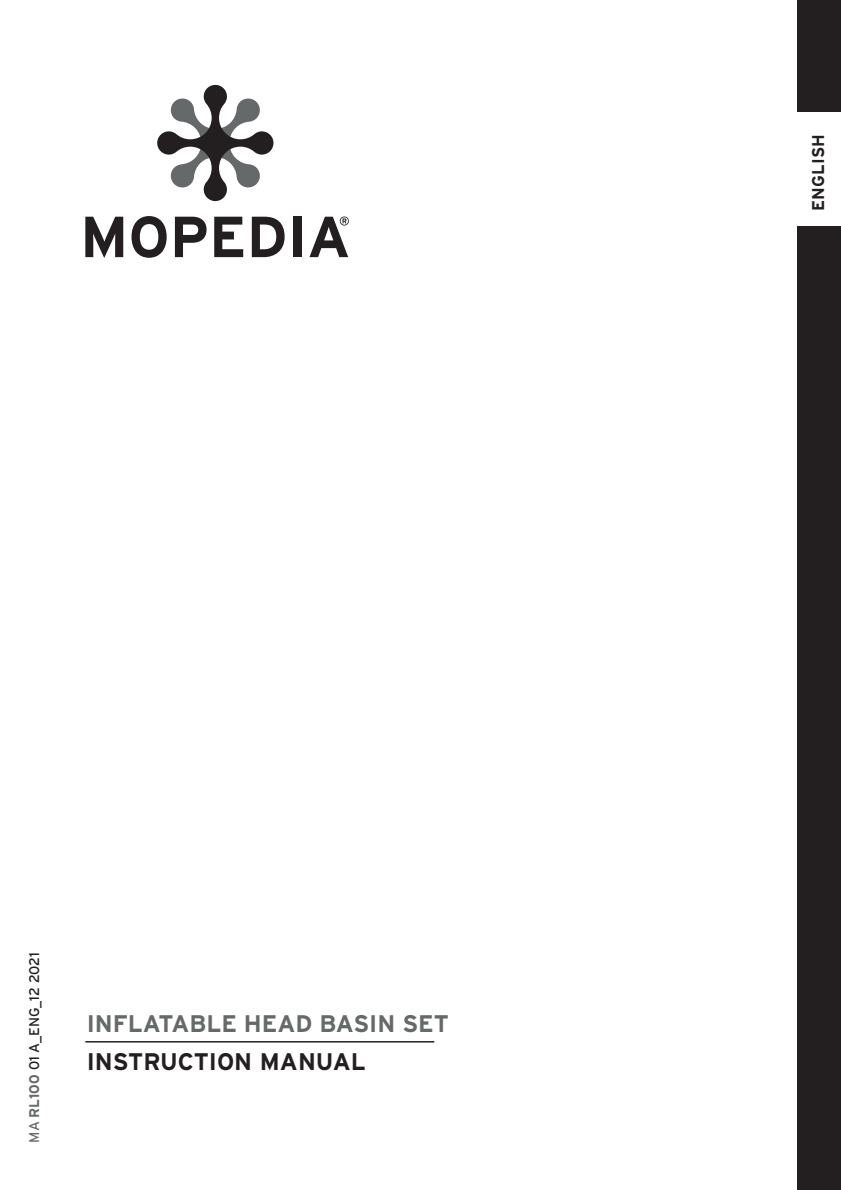
<style>
.page{position:relative;width:841px;height:1190px;background:#fff}
.page>*{position:absolute;margin:0;border:0;box-sizing:border-box;transform-origin:0 0}
.t1{font:700 24px "Interstate";color:#65696a}
.t2{font:700 24px "Interstate";color:#231f20}
.t3{font:700 17px "Interstate";letter-spacing:.005em;color:#231f20}
.t4{font:14px "Interstate";color:#231f20}
.s1{color:#65696a}
.s2{font-weight:700;color:#65696a}
</style>
<div class="page">
<hr style="left:85px;top:1041px;width:349px;height:2px;background:#231f20">
<svg style="left:157px;top:85px;width:116px;height:116px"></svg>
<svg style="left:85px;top:217px;width:38px;height:41px"></svg>
<svg style="left:131px;top:216px;width:36px;height:42px"></svg>
<svg style="left:175px;top:217px;width:31px;height:40px"></svg>
<svg style="left:214px;top:217px;width:29px;height:40px"></svg>
<svg style="left:252px;top:217px;width:32px;height:40px"></svg>
<div style="left:293px;top:217px;width:8px;height:40px;background:#231f20"></div>
<svg style="left:309px;top:216px;width:40px;height:41px"></svg>
<div style="left:796px;top:0;width:44px;height:1190px;background:#231f20"></div>
<div style="left:791px;top:113px;width:49px;height:113px;background:#fff"></div>
<p class="t4" style="left:26px;top:1143px;width:192px;rotate:-90deg"><span class="s1">MA</span> <span class="s2">RL100</span> 01 A_ENG_12 2021</p>
<p class="t1" style="left:87px;top:1010px;width:363px">INFLATABLE HEAD BASIN SET</p>
<p class="t2" style="left:87px;top:1048px;width:280px">INSTRUCTION MANUAL</p>
<p class="t3" style="left:808px;top:211px;width:78px;rotate:-90deg">ENGLISH</p>
</div>
